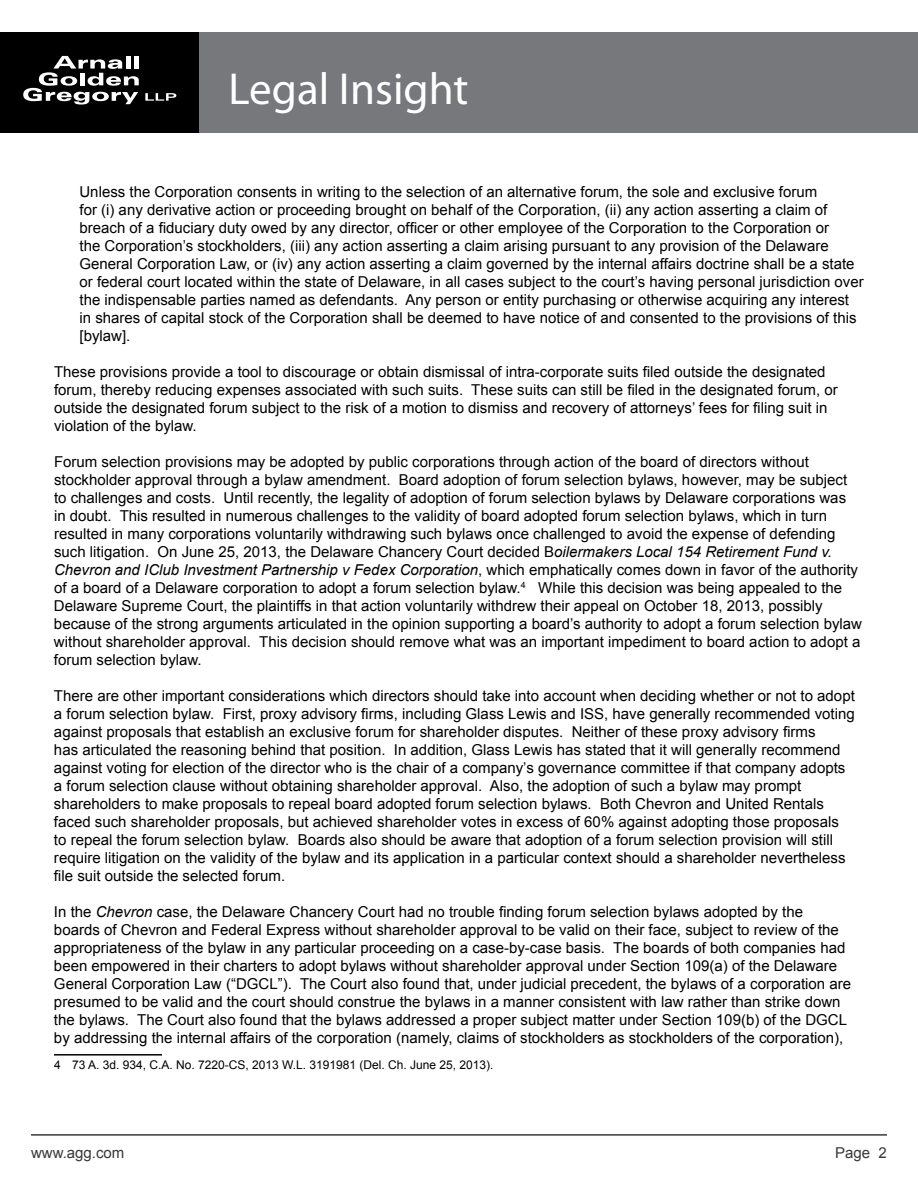
<style>
.page{position:relative;width:918px;height:1188px;background:#fff}
.page>*{position:absolute;margin:0;border:0;box-sizing:border-box;transform-origin:0 0}
.t1{font:45px "Myriad Pro";color:#fff}
.t2{font:15px/18px "Arial";color:#000}
.t3{font:15px "Arial";color:#383839}
.t4{font:12px "Arial";color:#000}
.s1{font-style:italic}
</style>
<div class="page">
<div style="left:0;top:32px;width:200px;height:101px;background:#000"></div>
<svg style="left:23px;top:56px;width:116px;height:49px"></svg>
<svg style="left:145px;top:93px;width:31px;height:8px"></svg>
<div style="left:200px;top:32px;width:718px;height:101px;background:#77787b"></div>
<hr style="left:31px;top:1134px;width:856px;height:2px;background:#383839">
<hr style="left:54px;top:1054px;width:108px;height:2px;background:#000">
<h1 class="t1" style="left:229px;top:61px;width:241px">Legal Insight</h1>
<p class="t2" style="left:80px;top:183px;width:786px">Unless the Corporation consents in writing to the selection of an alternative forum, the sole and exclusive forum<br>for (i) any derivative action or proceeding brought on behalf of the Corporation, (ii) any action asserting a claim of breach of a fiduciary duty owed by any director, officer or other employee of the Corporation to the Corporation or<br>the Corporation’s stockholders, (iii) any action asserting a claim arising pursuant to any provision of the Delaware General Corporation Law, or (iv) any action asserting a claim governed by the internal affairs doctrine shall be a state or federal court located within the state of Delaware, in all cases subject to the court’s having personal jurisdiction over the indispensable parties named as defendants. Any person or entity purchasing or otherwise acquiring any interest in shares of capital stock of the Corporation shall be deemed to have notice of and consented to the provisions of this [bylaw].</p>
<p class="t2" style="left:54px;top:363px;width:785px">These provisions provide a tool to discourage or obtain dismissal of intra-corporate suits filed outside the designated forum, thereby reducing expenses associated with such suits. These suits can still be filed in the designated forum, or outside the designated forum subject to the risk of a motion to dismiss and recovery of attorneys’ fees for filing suit in violation of the bylaw.</p>
<p class="t2" style="left:54px;top:453px;width:810px">Forum selection provisions may be adopted by public corporations through action of the board of directors without stockholder approval through a bylaw amendment. Board adoption of forum selection bylaws, however, may be subject to challenges and costs. Until recently, the legality of adoption of forum selection bylaws by Delaware corporations was<br>in doubt. This resulted in numerous challenges to the validity of board adopted forum selection bylaws, which in turn resulted in many corporations voluntarily withdrawing such bylaws once challenged to avoid the expense of defending such litigation. On June 25, 2013, the Delaware Chancery Court decided B<span class="s1">oilermakers Local 154 Retirement Fund v.<br>Chevron and IClub Investment Partnership v Fedex Corporation</span>, which emphatically comes down in favor of the authority of a board of a Delaware corporation to adopt a forum selection bylaw.<sup>4</sup> While this decision was being appealed to the Delaware Supreme Court, the plaintiffs in that action voluntarily withdrew their appeal on October 18, 2013, possibly because of the strong arguments articulated in the opinion supporting a board’s authority to adopt a forum selection bylaw without shareholder approval. This decision should remove what was an important impediment to board action to adopt a forum selection bylaw.</p>
<p class="t2" style="left:54px;top:687px;width:802px">There are other important considerations which directors should take into account when deciding whether or not to adopt a forum selection bylaw. First, proxy advisory firms, including Glass Lewis and ISS, have generally recommended voting against proposals that establish an exclusive forum for shareholder disputes. Neither of these proxy advisory firms<br>has articulated the reasoning behind that position. In addition, Glass Lewis has stated that it will generally recommend against voting for election of the director who is the chair of a company’s governance committee if that company adopts a forum selection clause without obtaining shareholder approval. Also, the adoption of such a bylaw may prompt shareholders to make proposals to repeal board adopted forum selection bylaws. Both Chevron and United Rentals faced such shareholder proposals, but achieved shareholder votes in excess of 60% against adopting those proposals to repeal the forum selection bylaw. Boards also should be aware that adoption of a forum selection provision will still require litigation on the validity of the bylaw and its application in a particular context should a shareholder nevertheless file suit outside the selected forum.</p>
<p class="t2" style="left:54px;top:903px;width:799px">In the <span class="s1">Chevron</span> case, the Delaware Chancery Court had no trouble finding forum selection bylaws adopted by the boards of Chevron and Federal Express without shareholder approval to be valid on their face, subject to review of the appropriateness of the bylaw in any particular proceeding on a case-by-case basis. The boards of both companies had been empowered in their charters to adopt bylaws without shareholder approval under Section 109(a) of the Delaware General Corporation Law (“DGCL”). The Court also found that, under judicial precedent, the bylaws of a corporation are presumed to be valid and the court should construe the bylaws in a manner consistent with law rather than strike down the bylaws. The Court also found that the bylaws addressed a proper subject matter under Section 109(b) of the DGCL by addressing the internal affairs of the corporation (namely, claims of stockholders as stockholders of the corporation),</p>
<p class="t4" style="left:54px;top:1057px;width:441px">4 73 A. 3d. 934, C.A. No. 7220-CS, 2013 W.L. 3191981 (Del. Ch. June 25, 2013).</p>
<p class="t3" style="left:31px;top:1142px;width:95px">www.agg.com</p>
<p class="t3" style="left:835px;top:1142px;width:53px">Page 2</p>
</div>
